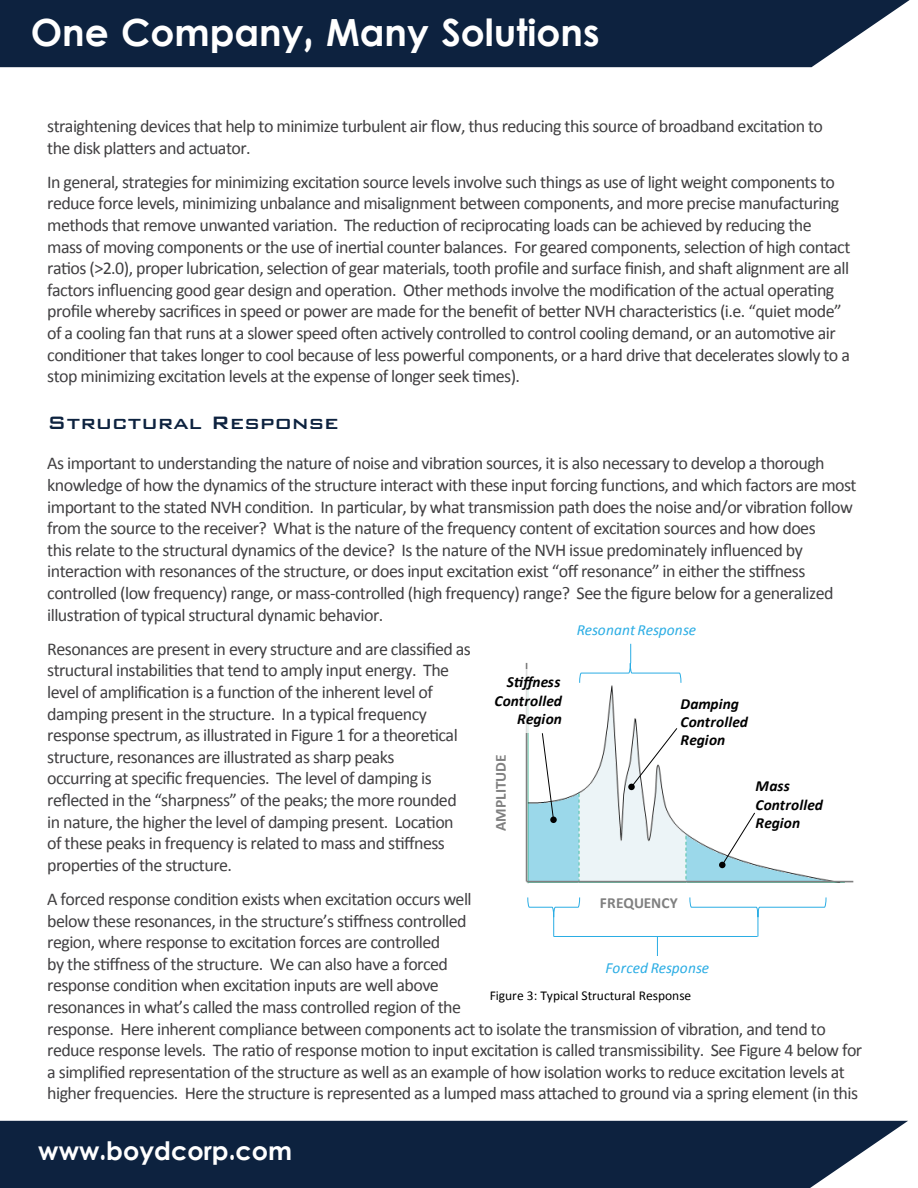
<style>
.page{position:relative;width:918px;height:1188px;background:#fff}
.page>*{position:absolute;margin:0;border:0;box-sizing:border-box;transform-origin:0 0}
.t1{font:700 37.5px "Levenim";color:#fff}
.t2{font:700 25.5px "Levenim";color:#fff}
.t3{font:500 24px "Bank Gothic BT";letter-spacing:-.01em;color:#0d223f}
.t4{font:18px/21.6px "Calibri";letter-spacing:-.03em;color:#414042}
.t5{font:italic 700 15.45px/18.3px "Calibri";color:#010101}
.t6{font:italic 15.45px "Calibri";letter-spacing:.01em;color:#2bade4}
.t7{font:700 15.45px "Calibri";color:#808080}
.t8{font:13.5px "Calibri";color:#010101}
</style>
<div class="page">
<div style="left:0;top:0;width:910px;height:67px;background:#0d223f"></div>
<div style="left:0;top:1121px;width:908px;height:67px;background:#0d223f"></div>
<img style="left:525px;top:685px;width:329px;height:216px">
<svg style="left:721px;top:812px;width:35px;height:54px"></svg>
<div style="left:719px;top:862px;width:7px;height:6px;background:#010101;border-radius:50%"></div>
<svg style="left:541px;top:733px;width:13px;height:88px"></svg>
<div style="left:550px;top:817px;width:7px;height:6px;background:#010101;border-radius:50%"></div>
<svg style="left:630px;top:727px;width:48px;height:61px"></svg>
<div style="left:628px;top:784px;width:7px;height:6px;background:#010101;border-radius:50%"></div>
<svg style="left:527px;top:897px;width:53px;height:39px"></svg>
<svg style="left:689px;top:897px;width:138px;height:39px"></svg>
<hr style="left:554px;top:936px;width:204px;height:1px;background:#2bade4">
<svg style="left:657px;top:937px;width:1px;height:19px"></svg>
<svg style="left:579px;top:644px;width:103px;height:39px"></svg>
<hr style="left:527px;top:881px;width:326px;height:1px;background:#808080">
<hr style="left:526px;top:663px;width:1px;height:218px;background:#808080">
<div style="left:488px;top:669px;width:82px;height:64px;background:#fff"></div>
<h1 class="t1" style="left:31px;top:10px;width:570px">One Company, Many Solutions</h1>
<p class="t4" style="left:47px;top:114px;width:777px">straightening devices that help to minimize turbulent air flow, thus reducing this source of broadband excitation to the disk platters and actuator.</p>
<p class="t4" style="left:47px;top:170px;width:805px">In general, strategies for minimizing excitation source levels involve such things as use of light weight components to reduce force levels, minimizing unbalance and misalignment between components, and more precise manufacturing methods that remove unwanted variation. The reduction of reciprocating loads can be achieved by reducing the mass of moving components or the use of inertial counter balances. For geared components, selection of high contact ratios (&gt;2.0), proper lubrication, selection of gear materials, tooth profile and surface finish, and shaft alignment are all factors influencing good gear design and operation. Other methods involve the modification of the actual operating profile whereby sacrifices in speed or power are made for the benefit of better NVH characteristics (i.e. “quiet mode” of a cooling fan that runs at a slower speed often actively controlled to control cooling demand, or an automotive air conditioner that takes longer to cool because of less powerful components, or a hard drive that decelerates slowly to a stop minimizing excitation levels at the expense of longer seek times).</p>
<h3 class="t3" style="left:47px;top:410px;width:293px">Structural Response</h3>
<p class="t4" style="left:47px;top:452px;width:811px">As important to understanding the nature of noise and vibration sources, it is also necessary to develop a thorough knowledge of how the dynamics of the structure interact with these input forcing functions, and which factors are most important to the stated NVH condition. In particular, by what transmission path does the noise and/or vibration follow from the source to the receiver? What is the nature of the frequency content of excitation sources and how does<br>this relate to the structural dynamics of the device? Is the nature of the NVH issue predominately influenced by interaction with resonances of the structure, or does input excitation exist “off resonance” in either the stiffness controlled (low frequency) range, or mass-controlled (high frequency) range? See the figure below for a generalized illustration of typical structural dynamic behavior.</p>
<p class="t4" style="left:47px;top:637px;width:425px">Resonances are present in every structure and are classified as structural instabilities that tend to amply input energy. The level of amplification is a function of the inherent level of damping present in the structure. In a typical frequency response spectrum, as illustrated in Figure 1 for a theoretical structure, resonances are illustrated as sharp peaks<br>occurring at specific frequencies. The level of damping is reflected in the “sharpness” of the peaks; the more rounded in nature, the higher the level of damping present. Location of these peaks in frequency is related to mass and stiffness properties of the structure.</p>
<p class="t4" style="left:47px;top:887px;width:816px">A forced response condition exists when excitation occurs well<br>below these resonances, in the structure’s stiffness controlled<br>region, where response to excitation forces are controlled<br>by the stiffness of the structure. We can also have a forced<br>response condition when excitation inputs are well above<br>resonances in what’s called the mass controlled region of the<br>response. Here inherent compliance between components act to isolate the transmission of vibration, and tend to reduce response levels. The ratio of response motion to input excitation is called transmissibility. See Figure 4 below for a simplified representation of the structure as well as an example of how isolation works to reduce excitation levels at higher frequencies. Here the structure is represented as a lumped mass attached to ground via a spring element (in this</p>
<p class="t6" style="left:577px;top:620px;width:121px">Resonant Response</p>
<p class="t5" style="left:495px;top:672px;width:69px;text-align:right">Stiffness<br>Controlled<br>Region</p>
<p class="t5" style="left:681px;top:694px;width:69px">Damping<br>Controlled<br>Region</p>
<p class="t7" style="left:491px;top:831px;width:78px;rotate:-90deg">AMPLITUDE</p>
<p class="t5" style="left:756px;top:776px;width:69px;line-height:18.8px">Mass<br>Controlled</p>
<p class="t5" style="left:756px;top:813px;width:46px">Region</p>
<p class="t7" style="left:600px;top:894px;width:79px">FREQUENCY</p>
<p class="t6" style="left:605px;top:959px;width:105px">Forced Response</p>
<p class="t8" style="left:490px;top:987px;width:203px">Figure 3: Typical Structural Response</p>
<h2 class="t2" style="left:38px;top:1136px;width:255px">www.boydcorp.com</h2>
</div>
